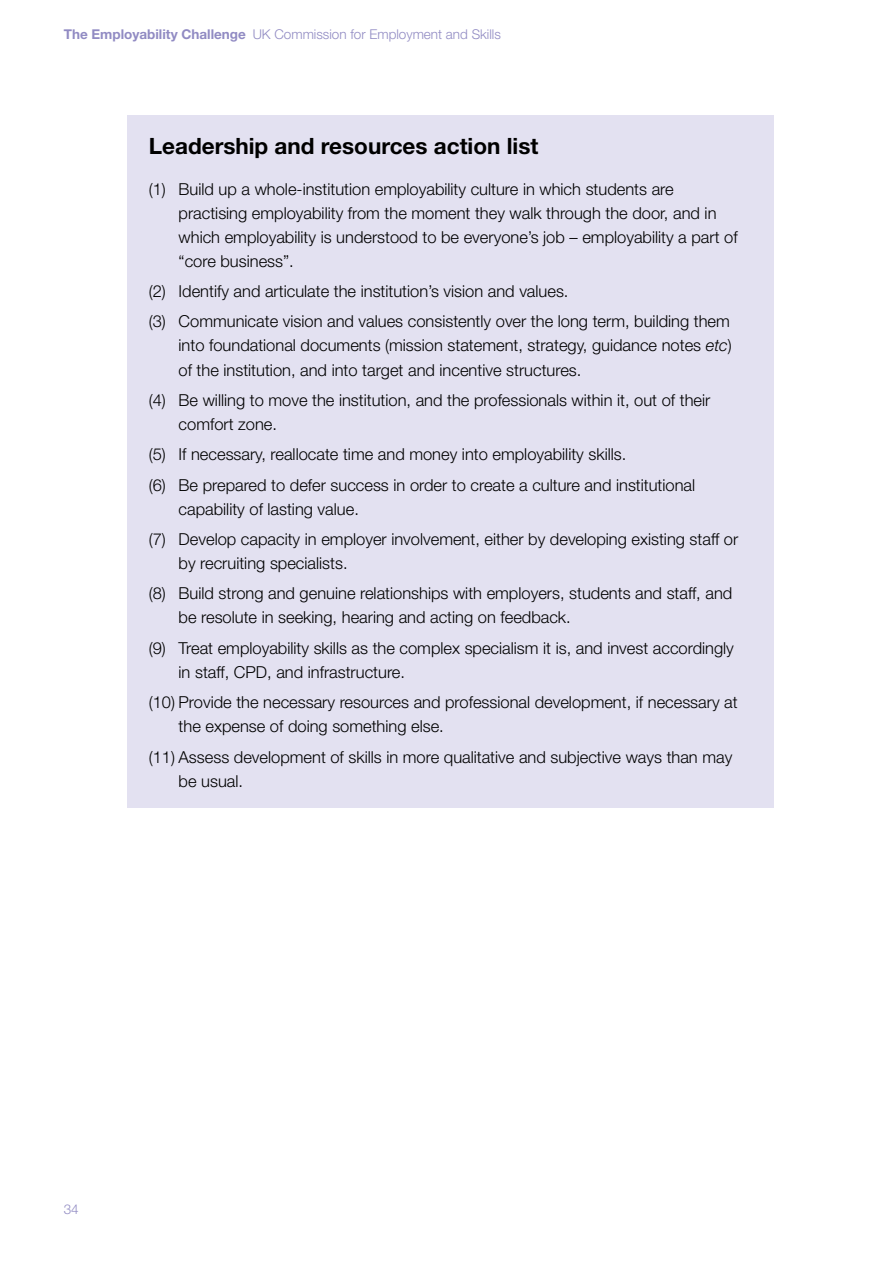
<style>
.page{position:relative;width:893px;height:1263px;background:#fff}
.page>*{position:absolute;margin:0;border:0;box-sizing:border-box;transform-origin:0 0}
.t1{font:700 22.5px "Helvetica Neue";color:#000}
.t2{font:300 16.5px/30.5px "Helvetica Neue";color:#000}
.t3{font:300 13.5px "Helvetica Neue";color:#918bc3}
.s1{font-weight:700}
.s2{font-style:italic}
</style>
<div class="page">
<div style="left:128px;top:115px;width:646px;height:693px;background:#e3e1f1"></div>
<p class="t3" style="left:64px;top:26px;width:439px"><span class="s1">The Employability Challenge</span> UK Commission for Employment and Skills</p>
<h1 class="t1" style="left:149px;top:132px;width:391px">Leadership and resources action list</h1>
<p class="t2" style="left:179px;top:176px;width:560px;line-height:24px;text-indent:-30px">(1) Build up a whole-institution employability culture in which students are practising employability from the moment they walk through the door, and in which employability is understood to be everyone’s job – employability a part of “core business”.</p>
<p class="t2" style="left:149px;top:276px;width:583px">(2) Identify and articulate the institution’s vision and values.<br>(3) Communicate vision and values consistently over the long term, building them</p>
<p class="t2" style="left:179px;top:333px;width:555px;line-height:24px">into foundational documents (mission statement, strategy, guidance notes <span class="s2">etc</span>) of the institution, and into target and incentive structures.</p>
<p class="t2" style="left:179px;top:388px;width:533px;line-height:24px;text-indent:-30px">(4) Be willing to move the institution, and the professionals within it, out of their comfort zone.</p>
<p class="t2" style="left:149px;top:439px;width:548px">(5) If necessary, reallocate time and money into employability skills.<br>(6) Be prepared to defer success in order to create a culture and institutional</p>
<p class="t2" style="left:149px;top:493px;width:591px;text-indent:30px">capability of lasting value.<br>(7) Develop capacity in employer involvement, either by developing existing staff or</p>
<p class="t2" style="left:149px;top:548px;width:585px;text-indent:30px">by recruiting specialists.<br>(8) Build strong and genuine relationships with employers, students and staff, and</p>
<p class="t2" style="left:149px;top:602px;width:587px;text-indent:30px">be resolute in seeking, hearing and acting on feedback.<br>(9) Treat employability skills as the complex specialism it is, and invest accordingly</p>
<p class="t2" style="left:149px;top:656px;width:590px;text-indent:30px">in staff, CPD, and infrastructure.<br>(10) Provide the necessary resources and professional development, if necessary at</p>
<p class="t2" style="left:149px;top:711px;width:585px;text-indent:30px">the expense of doing something else.<br>(11) Assess development of skills in more qualitative and subjective ways than may</p>
<p class="t2" style="left:179px;top:765px;width:66px">be usual.</p>
<p class="t3" style="left:64px;top:1201px;width:17px">34</p>
</div>
